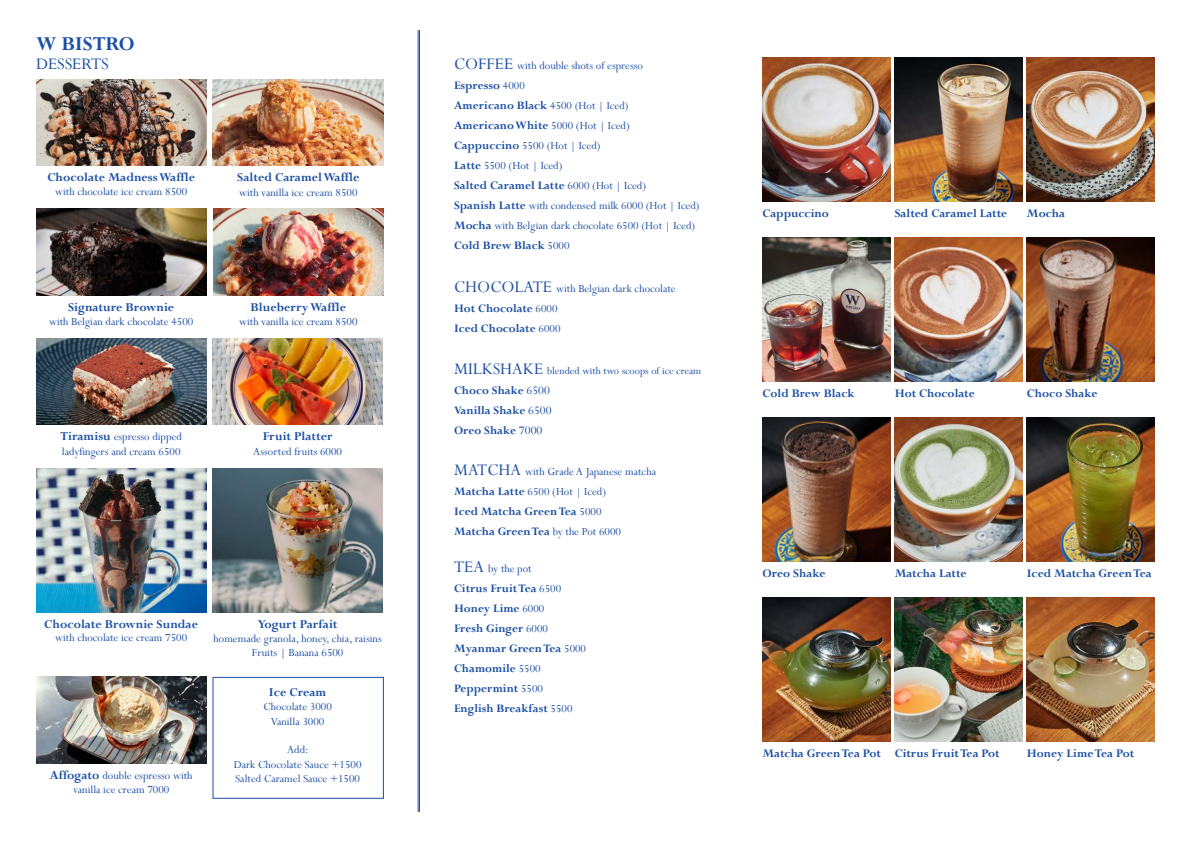
<style>
.page{position:relative;width:1191px;height:842px;background:#fff}
.page>*{position:absolute;margin:0;border:0;box-sizing:border-box;transform-origin:0 0}
.t1{font:700 22px "Perpetua";color:#1b4fa4}
.t2{font:18px "Perpetua";color:#1b4fa4}
.t3{font:700 13.4px "Perpetua";color:#1b4fa4}
.t4{font:700 13px "Perpetua";color:#1b4fa4}
.t5{font:700 12.8px/20px "Perpetua";color:#1b4fa4}
.t6{font:12px/14.4px "Perpetua";color:#1b4fa4;text-align:center}
.t7{font:11.4px "Perpetua";color:#1b4fa4}
.s1{font-size:18px}
.s2{font-weight:400;font-size:12px}
.s3{font-weight:700;font-size:12.8px}
.s4{font-weight:400}
.s5{font-weight:700;font-size:13.4px}
</style>
<div class="page">
<img style="left:36px;top:79px;width:170px;height:87px">
<img style="left:36px;top:468px;width:170px;height:144px">
<img style="left:213px;top:79px;width:170px;height:87px">
<img style="left:213px;top:209px;width:170px;height:86px">
<img style="left:212px;top:468px;width:171px;height:144px">
<img style="left:212px;top:338px;width:171px;height:87px">
<img style="left:36px;top:209px;width:170px;height:86px">
<img style="left:36px;top:338px;width:170px;height:87px">
<img style="left:36px;top:677px;width:170px;height:86px">
<img style="left:1027px;top:58px;width:128px;height:144px">
<img style="left:1027px;top:418px;width:128px;height:144px">
<img style="left:1027px;top:238px;width:128px;height:144px">
<img style="left:894px;top:598px;width:128px;height:144px">
<img style="left:762px;top:418px;width:128px;height:144px">
<img style="left:762px;top:598px;width:128px;height:144px">
<img style="left:762px;top:58px;width:128px;height:144px">
<img style="left:762px;top:238px;width:128px;height:144px">
<img style="left:894px;top:58px;width:128px;height:144px">
<img style="left:894px;top:418px;width:128px;height:144px">
<img style="left:894px;top:238px;width:128px;height:144px">
<hr style="left:419px;top:30px;width:1px;height:782px;background:#1b4fa4">
<hr style="left:418px;top:30px;width:1px;height:782px;background:#1b4fa4">
<img style="left:1027px;top:598px;width:128px;height:144px">
<div style="left:212px;top:677px;width:172px;height:122px;border:1px solid #1b4fa4"></div>
<h1 class="t1" style="left:36px;top:33px;width:100px">W BISTRO</h1>
<h2 class="t2" style="left:36px;top:55px;width:74px">DESSERTS</h2>
<p class="t6" style="left:454px;top:59px;width:190px"><span class="s1">COFFEE</span> with double shots of espresso</p>
<p class="t5" style="left:454px;top:76px;width:177px">Espresso <span class="s2">4000<br></span>Americano Black <span class="s2">4500 (Hot | Iced)<br></span>Americano White <span class="s2">5000 (Hot | Iced)</span></p>
<p class="t6" style="left:454px;top:136px;width:148px;line-height:20px;text-align:left"><span class="s3">Cappuccino</span> 5500 (Hot | Iced)<br><span class="s3">Latte</span> 5500 (Hot | Iced)</p>
<p class="t5" style="left:454px;top:176px;width:193px">Salted Caramel Latte <span class="s2">6000 (Hot | Iced)</span></p>
<p class="t6" style="left:454px;top:196px;width:247px;line-height:20px;text-align:left"><span class="s3">Spanish Latte</span> with condensed milk 6000 (Hot | Iced)<br><span class="s3">Mocha</span> with Belgian dark chocolate 6500 (Hot | Iced)</p>
<p class="t5" style="left:454px;top:236px;width:117px">Cold Brew Black <span class="s2">5000</span></p>
<p class="t6" style="left:454px;top:282px;width:223px"><span class="s1">CHOCOLATE</span> with Belgian dark chocolate</p>
<p class="t5" style="left:454px;top:299px;width:108px">Hot Chocolate <span class="s2">6000<br></span>Iced Chocolate <span class="s2">6000</span></p>
<p class="t7" style="left:454px;top:365px;width:249px"><span class="s1">MILKSHAKE</span> blended with two scoops of ice cream</p>
<p class="t5" style="left:454px;top:381px;width:99px">Choco Shake <span class="s4">6500<br></span>Vanilla Shake <span class="s4">6500<br></span>Oreo Shake <span class="s4">7000</span></p>
<p class="t6" style="left:454px;top:463px;width:203px;line-height:20px;text-align:left"><span class="s1">MATCHA</span> with Grade A Japanese matcha<br><span class="s3">Matcha Latte</span> 6500 (Hot | Iced)</p>
<p class="t5" style="left:454px;top:502px;width:168px">Iced Matcha Green Tea <span class="s2">5000<br></span>Matcha Green Tea <span class="s2">by the Pot 6000</span></p>
<p class="t6" style="left:454px;top:562px;width:79px"><span class="s1">TEA</span> by the pot</p>
<p class="t5" style="left:454px;top:579px;width:133px">Citrus Fruit Tea <span class="s2">6500<br></span>Honey Lime <span class="s2">6000<br></span>Fresh Ginger <span class="s2">6000<br></span>Myanmar Green Tea <span class="s2">5000<br></span>Chamomile <span class="s2">5500<br></span>Peppermint <span class="s2">5500<br></span>English Breakfast <span class="s2">5500</span></p>
<p class="t3" style="left:47px;top:171px;width:149px">Chocolate Madness Waffle</p>
<p class="t6" style="left:55px;top:185px;width:133px">with chocolate ice cream 8500</p>
<p class="t3" style="left:237px;top:171px;width:124px">Salted Caramel Waffle</p>
<p class="t6" style="left:239px;top:186px;width:120px">with vanilla ice cream 8500</p>
<p class="t3" style="left:68px;top:301px;width:108px">Signature Brownie</p>
<p class="t6" style="left:49px;top:315px;width:146px">with Belgian dark chocolate 4500</p>
<p class="t3" style="left:251px;top:301px;width:97px">Blueberry Waffle</p>
<p class="t6" style="left:239px;top:315px;width:120px">with vanilla ice cream 8500</p>
<p class="t3" style="left:263px;top:430px;width:71px">Fruit Platter</p>
<p class="t6" style="left:253px;top:445px;width:90px">Assorted fruits 6000</p>
<p class="t6" style="left:61px;top:431px;width:123px;text-align:left"><span class="s5">Tiramisu</span> espresso dipped ladyfingers and cream 6500</p>
<p class="t3" style="left:44px;top:618px;width:155px">Chocolate Brownie Sundae</p>
<p class="t6" style="left:55px;top:631px;width:133px">with chocolate ice cream 7500</p>
<p class="t3" style="left:258px;top:618px;width:81px">Yogurt Parfait</p>
<p class="t6" style="left:214px;top:632px;width:170px">homemade granola, honey, chia, raisins<br>Fruits | Banana 6500</p>
<p class="t3" style="left:269px;top:686px;width:59px">Ice Cream</p>
<p class="t6" style="left:263px;top:700px;width:70px">Chocolate 3000<br>Vanilla 3000</p>
<p class="t6" style="left:234px;top:743px;width:129px">Add:<br>Dark Chocolate Sauce +1500<br>Salted Caramel Sauce +1500</p>
<p class="t6" style="left:50px;top:769px;width:144px"><span class="s5">Affogato</span> double espresso with vanilla ice cream 7000</p>
<p class="t4" style="left:762px;top:207px;width:68px">Cappuccino</p>
<p class="t4" style="left:894px;top:207px;width:114px">Salted Caramel Latte</p>
<p class="t4" style="left:1027px;top:207px;width:40px">Mocha</p>
<p class="t4" style="left:762px;top:387px;width:94px">Cold Brew Black</p>
<p class="t4" style="left:894px;top:387px;width:82px">Hot Chocolate</p>
<p class="t4" style="left:1027px;top:387px;width:72px">Choco Shake</p>
<p class="t4" style="left:762px;top:567px;width:65px">Oreo Shake</p>
<p class="t4" style="left:894px;top:567px;width:73px">Matcha Latte</p>
<p class="t4" style="left:1027px;top:567px;width:126px">Iced Matcha Green Tea</p>
<p class="t4" style="left:762px;top:747px;width:120px">Matcha Green Tea Pot</p>
<p class="t4" style="left:894px;top:747px;width:106px">Citrus Fruit Tea Pot</p>
<p class="t4" style="left:1027px;top:747px;width:109px">Honey Lime Tea Pot</p>
</div>
